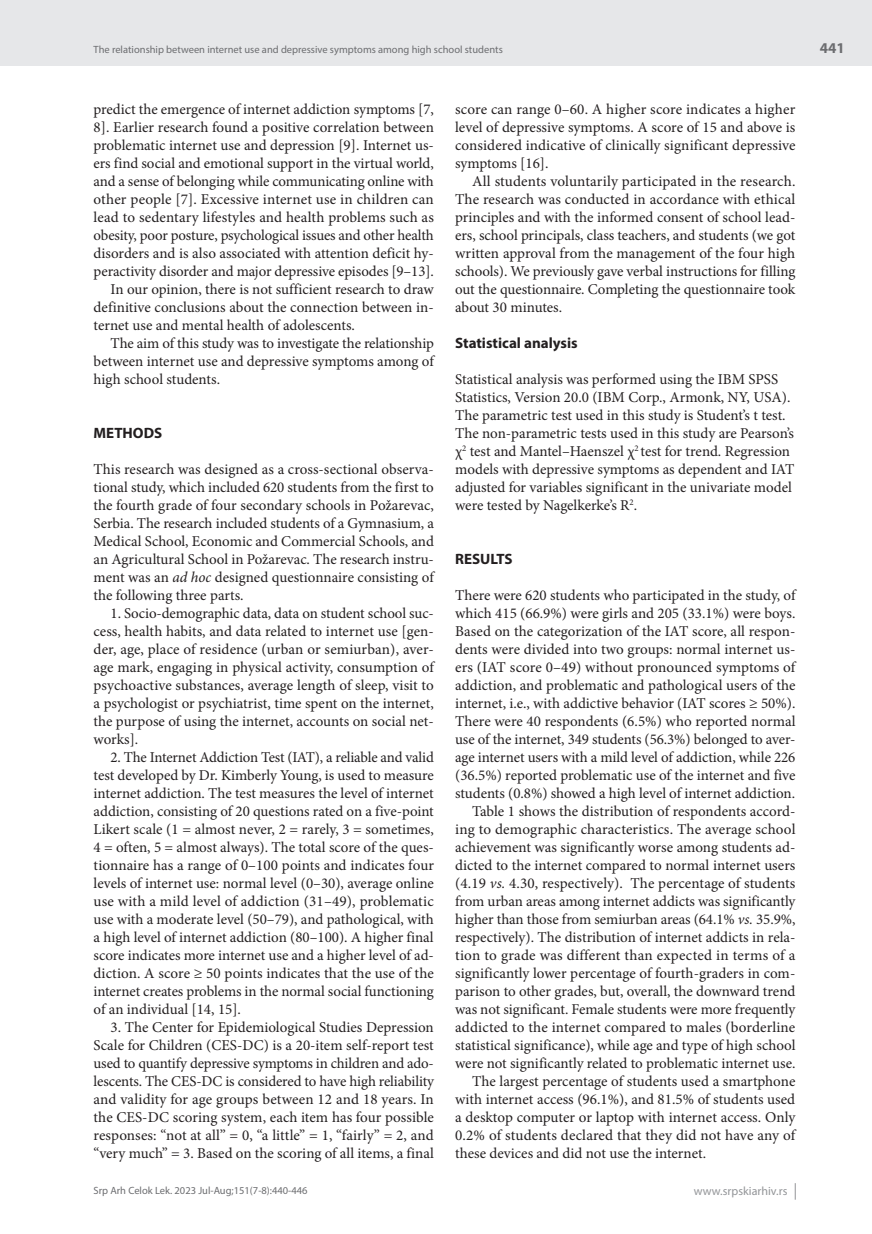
<style>
.page{position:relative;width:872px;height:1234px;background:#fff}
.page>*{position:absolute;margin:0;border:0;box-sizing:border-box;transform-origin:0 0}
.t1{font:15px/18px "Minion Pro";color:#231f20;text-align:justify}
.t2{font:700 15px "Myriad Pro";color:#231f20}
.t3{font:700 15px "Myriad Pro";color:#6c6d70}
.t4{font:12px "Myriad Pro";color:#939598}
.t5{font:10.5px "Myriad Pro";color:#6c6d70}
.s1{font-style:italic}
</style>
<div class="page">
<div style="left:0;top:0;width:872px;height:66px;background:#e6e7e9"></div>
<svg style="left:795px;top:1183px;width:1px;height:16px"></svg>
<p class="t5" style="left:94px;top:43px;width:411px">The relationship between internet use and depressive symptoms among high school students</p>
<p class="t1" style="left:94px;top:100px;width:342px">predict the emergence of internet addiction symptoms [7,</p>
<p class="t1" style="left:94px;top:118px;width:342px">8]. Earlier research found a positive correlation between</p>
<p class="t1" style="left:94px;top:136px;width:342px">problematic internet use and depression [9]. Internet us-</p>
<p class="t1" style="left:94px;top:154px;width:342px">ers find social and emotional support in the virtual world,</p>
<p class="t1" style="left:94px;top:172px;width:342px">and a sense of belonging while communicating online with</p>
<p class="t1" style="left:94px;top:190px;width:342px">other people [7]. Excessive internet use in children can</p>
<p class="t1" style="left:94px;top:208px;width:342px">lead to sedentary lifestyles and health problems such as</p>
<p class="t1" style="left:94px;top:226px;width:342px">obesity, poor posture, psychological issues and other health</p>
<p class="t1" style="left:94px;top:244px;width:342px">disorders and is also associated with attention deficit hy-</p>
<p class="t1" style="left:94px;top:262px;width:342px">peractivity disorder and major depressive episodes [9–13].</p>
<p class="t1" style="left:111px;top:280px;width:325px">In our opinion, there is not sufficient research to draw</p>
<p class="t1" style="left:94px;top:298px;width:342px">definitive conclusions about the connection between in-</p>
<p class="t1" style="left:94px;top:316px;width:263px">ternet use and mental health of adolescents.</p>
<p class="t1" style="left:111px;top:334px;width:325px">The aim of this study was to investigate the relationship</p>
<p class="t1" style="left:94px;top:352px;width:342px">between internet use and depressive symptoms among of</p>
<p class="t1" style="left:94px;top:370px;width:128px">high school students.</p>
<p class="t2" style="left:94px;top:423px;width:70px">METHODS</p>
<p class="t1" style="left:94px;top:460px;width:342px">This research was designed as a cross-sectional observa&shy;tional study, which included 620 students from the first to the fourth grade of four secondary schools in Požarevac, Serbia. The research included students of a Gymnasium, a Medical School, Economic and Commercial Schools, and an Agricultural School in Požarevac. The research instru&shy;ment was an <span class="s1">ad hoc</span> designed questionnaire consisting of the following three parts.</p>
<p class="t1" style="left:94px;top:604px;width:342px;text-indent:17px">1. Socio-demographic data, data on student school suc&shy;cess, health habits, and data related to internet use [gen&shy;der, age, place of residence (urban or semiurban), aver&shy;age mark, engaging in physical activity, consumption of psychoactive substances, average length of sleep, visit to a psychologist or psychiatrist, time spent on the internet, the purpose of using the internet, accounts on social net&shy;works].</p>
<p class="t1" style="left:94px;top:748px;width:342px;text-indent:17px">2. The Internet Addiction Test (IAT), a reliable and valid test developed by Dr. Kimberly Young, is used to measure internet addiction. The test measures the level of internet addiction, consisting of 20 questions rated on a five-point Likert scale (1 = almost never, 2 = rarely, 3 = sometimes, 4 = often, 5 = almost always). The total score of the ques&shy;tionnaire has a range of 0–100 points and indicates four levels of internet use: normal level (0–30), average online use with a mild level of addiction (31–49), problematic use with a moderate level (50–79), and pathological, with a high level of internet addiction (80–100). A higher final score indicates more internet use and a higher level of ad&shy;diction. A score ≥ 50 points indicates that the use of the internet creates problems in the normal social functioning of an individual [14, 15].</p>
<p class="t1" style="left:94px;top:1018px;width:342px;text-indent:17px">3. The Center for Epidemiological Studies Depression Scale for Children (CES-DC) is a 20-item self-report test used to quantify depressive symptoms in children and ado&shy;lescents. The CES-DC is considered to have high reliability and validity for age groups between 12 and 18 years. In the CES-DC scoring system, each item has four possible responses: “not at all” = 0, “a little” = 1, “fairly” = 2, and “very much” = 3. Based on the scoring of all items, a final</p>
<p class="t1" style="left:455px;top:100px;width:342px">score can range 0–60. A higher score indicates a higher level of depressive symptoms. A score of 15 and above is considered indicative of clinically significant depressive symptoms [16].</p>
<p class="t1" style="left:455px;top:172px;width:342px;text-indent:17px">All students voluntarily participated in the research.<br>The research was conducted in accordance with ethical principles and with the informed consent of school lead&shy;ers, school principals, class teachers, and students (we got written approval from the management of the four high schools). We previously gave verbal instructions for filling out the questionnaire. Completing the questionnaire took about 30 minutes.</p>
<p class="t2" style="left:455px;top:333px;width:124px">Statistical analysis</p>
<p class="t1" style="left:455px;top:370px;width:341px;text-align:left">Statistical analysis was performed using the IBM SPSS Statistics, Version 20.0 (IBM Corp., Armonk, NY, USA).<br>The parametric test used in this study is Student’s t test.<br>The non-parametric tests used in this study are Pearson’s χ<sup>2</sup> test and Mantel–Haenszel χ<sup>2</sup> test for trend. Regression models with depressive symptoms as dependent and IAT adjusted for variables significant in the univariate model were tested by Nagelkerke’s R<sup>2</sup>.</p>
<p class="t2" style="left:455px;top:549px;width:59px">RESULTS</p>
<p class="t1" style="left:455px;top:586px;width:342px">There were 620 students who participated in the study, of</p>
<p class="t1" style="left:455px;top:604px;width:342px">which 415 (66.9%) were girls and 205 (33.1%) were boys.</p>
<p class="t1" style="left:455px;top:622px;width:342px">Based on the categorization of the IAT score, all respon-</p>
<p class="t1" style="left:455px;top:640px;width:342px">dents were divided into two groups: normal internet us-</p>
<p class="t1" style="left:455px;top:658px;width:342px">ers (IAT score 0–49) without pronounced symptoms of</p>
<p class="t1" style="left:455px;top:676px;width:342px">addiction, and problematic and pathological users of the</p>
<p class="t1" style="left:455px;top:694px;width:342px">internet, i.e., with addictive behavior (IAT scores ≥ 50%).</p>
<p class="t1" style="left:455px;top:712px;width:342px">There were 40 respondents (6.5%) who reported normal</p>
<p class="t1" style="left:455px;top:730px;width:342px">use of the internet, 349 students (56.3%) belonged to aver-</p>
<p class="t1" style="left:455px;top:748px;width:342px">age internet users with a mild level of addiction, while 226</p>
<p class="t1" style="left:455px;top:766px;width:342px">(36.5%) reported problematic use of the internet and five</p>
<p class="t1" style="left:455px;top:784px;width:341px">students (0.8%) showed a high level of internet addiction.</p>
<p class="t1" style="left:472px;top:802px;width:325px">Table 1 shows the distribution of respondents accord-</p>
<p class="t1" style="left:455px;top:820px;width:342px">ing to demographic characteristics. The average school</p>
<p class="t1" style="left:455px;top:838px;width:342px">achievement was significantly worse among students ad-</p>
<p class="t1" style="left:455px;top:856px;width:342px">dicted to the internet compared to normal internet users</p>
<p class="t1" style="left:455px;top:874px;width:342px">(4.19 <span class="s1">vs.</span> 4.30, respectively). The percentage of students</p>
<p class="t1" style="left:455px;top:892px;width:342px">from urban areas among internet addicts was significantly</p>
<p class="t1" style="left:455px;top:910px;width:342px">higher than those from semiurban areas (64.1% <span class="s1">vs.</span> 35.9%,</p>
<p class="t1" style="left:455px;top:928px;width:342px">respectively). The distribution of internet addicts in rela-</p>
<p class="t1" style="left:455px;top:946px;width:342px">tion to grade was different than expected in terms of a</p>
<p class="t1" style="left:455px;top:964px;width:342px">significantly lower percentage of fourth-graders in com-</p>
<p class="t1" style="left:455px;top:982px;width:342px">parison to other grades, but, overall, the downward trend</p>
<p class="t1" style="left:455px;top:1000px;width:342px">was not significant. Female students were more frequently</p>
<p class="t1" style="left:455px;top:1018px;width:342px">addicted to the internet compared to males (borderline</p>
<p class="t1" style="left:455px;top:1036px;width:342px">statistical significance), while age and type of high school</p>
<p class="t1" style="left:455px;top:1054px;width:342px">were not significantly related to problematic internet use.</p>
<p class="t1" style="left:472px;top:1072px;width:325px">The largest percentage of students used a smartphone</p>
<p class="t1" style="left:455px;top:1090px;width:341px">with internet access (96.1%), and 81.5% of students used</p>
<p class="t1" style="left:455px;top:1108px;width:342px">a desktop computer or laptop with internet access. Only</p>
<p class="t1" style="left:455px;top:1126px;width:342px">0.2% of students declared that they did not have any of</p>
<p class="t1" style="left:455px;top:1144px;width:252px">these devices and did not use the internet.</p>
<p class="t5" style="left:94px;top:1184px;width:216px">Srp Arh Celok Lek. 2023 Jul-Aug;151(7-8):440-446</p>
<p class="t4" style="left:694px;top:1183px;width:95px">www.srpskiarhiv.rs</p>
<p class="t3" style="left:820px;top:38px;width:26px">441</p>
</div>
